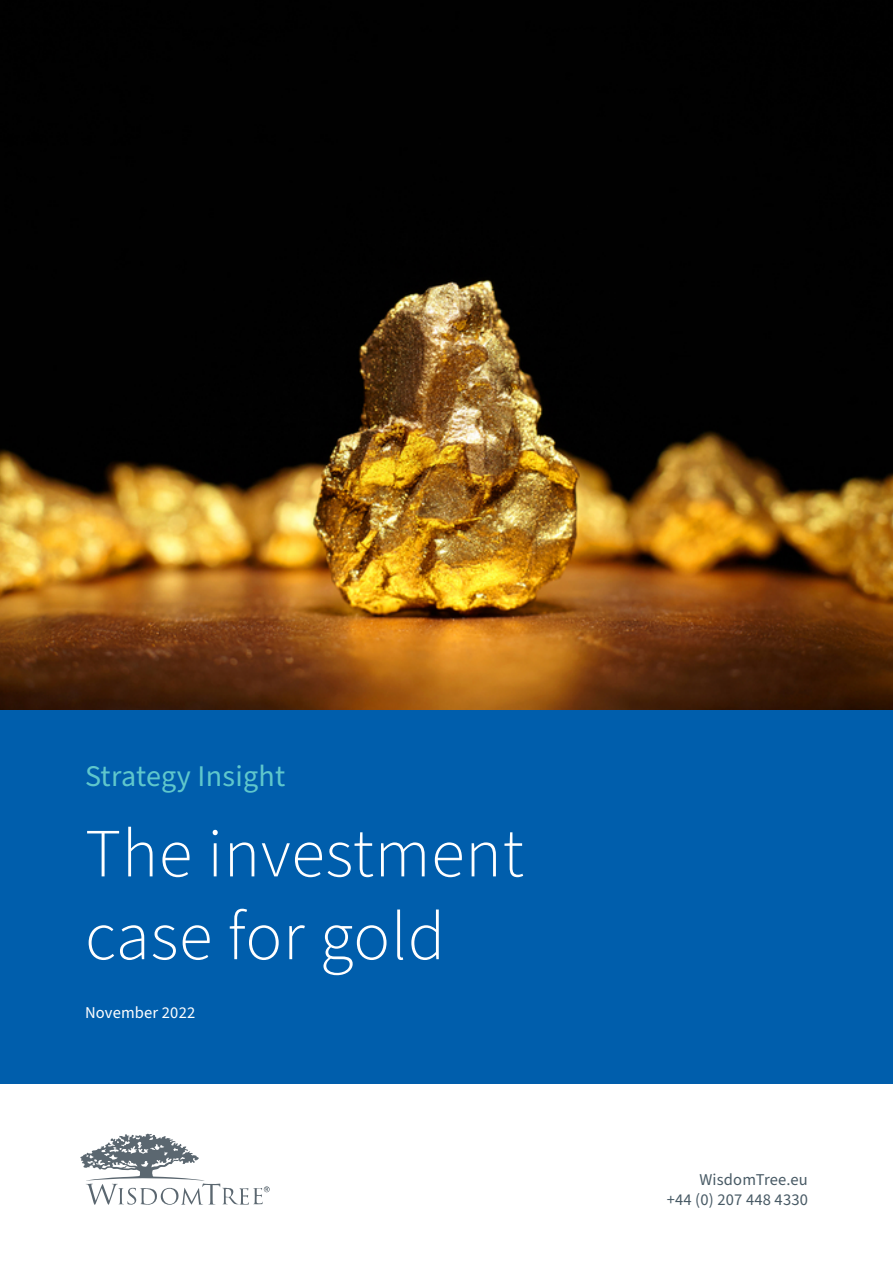
<style>
.page{position:relative;width:893px;height:1263px;background:#fff}
.page>*{position:absolute;margin:0;border:0;box-sizing:border-box;transform-origin:0 0}
.t1{font:300 69px/82.8px "Source Sans Pro";letter-spacing:.01em;color:#fff}
.t2{font:30px "Source Sans Pro";letter-spacing:.01em;color:#5fc7cc}
.t3{font:16.5px/19.8px "Source Sans Pro";letter-spacing:.01em;color:#485a65;text-align:right}
.t4{font:16.5px "Source Sans Pro";letter-spacing:.01em;color:#fff}
</style>
<div class="page">
<img style="left:0;top:0;width:893px;height:710px">
<div style="left:0;top:710px;width:893px;height:374px;background:#005eac"></div>
<svg style="left:80px;top:1133px;width:190px;height:72px"></svg>
<h2 class="t2" style="left:85px;top:755px;width:202px">Strategy Insight</h2>
<h1 class="t1" style="left:85px;top:814px;width:440px">The investment case for gold</h1>
<p class="t4" style="left:85px;top:1001px;width:112px">November 2022</p>
<p class="t3" style="left:667px;top:1170px;width:143px">WisdomTree.eu<br>+44 (0) 207 448 4330</p>
</div>
